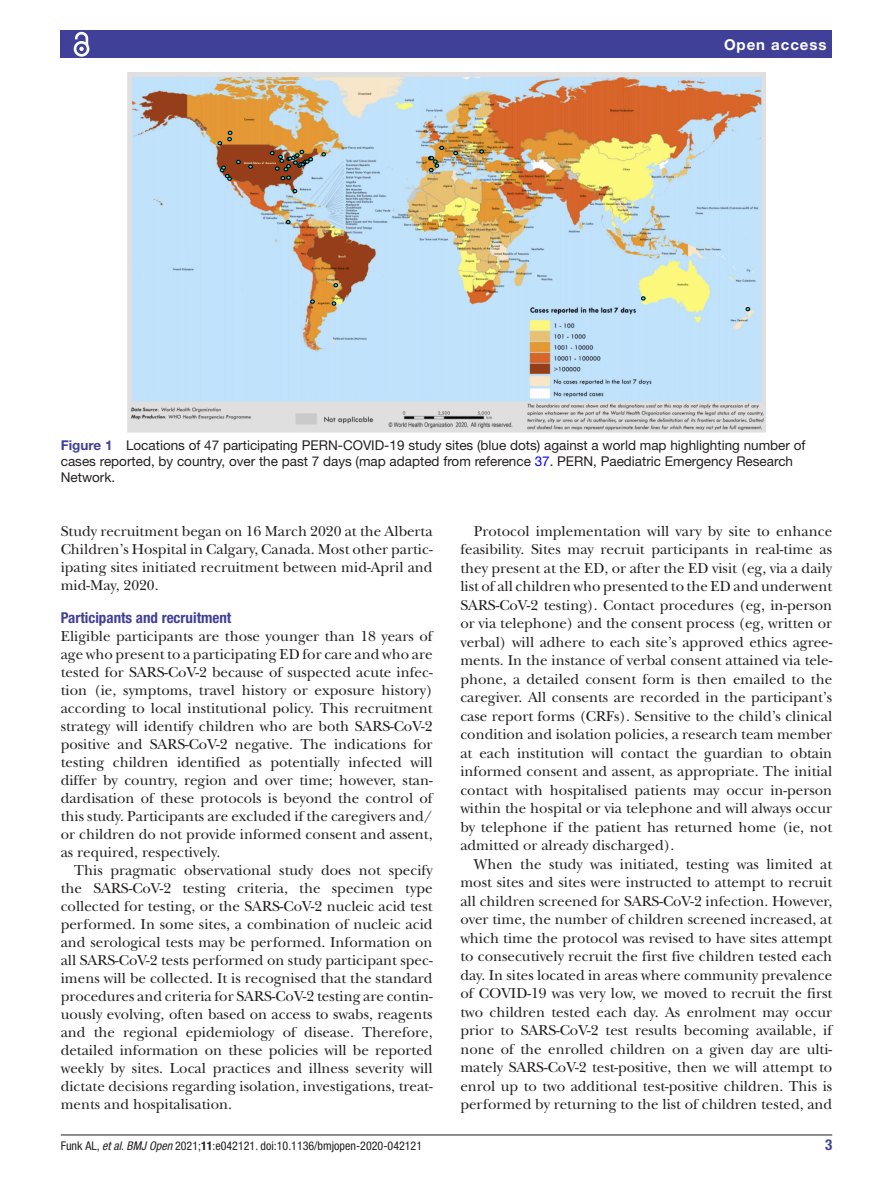
<style>
.page{position:relative;width:893px;height:1191px;background:#fff}
.page>*{position:absolute;margin:0;border:0;box-sizing:border-box;transform-origin:0 0}
.t1{font:15px/18.5px "New Baskerville";color:#231f20;text-align:justify}
.t2{font:700 condensed 15px "Helvetica Neue LT Std";color:#414099}
.t3{font:700 15px "Helvetica Neue LT Std";letter-spacing:.065em;color:#fff}
.t4{font:13.5px/16.2px "Helvetica Neue LT Std";color:#231f20}
.t5{font:condensed 12px "Helvetica Neue LT Std";color:#231f20}
.s1{font-weight:700;color:#414099}
.s2{color:#00f}
.s3{font-style:italic}
.s4{font-weight:700}
</style>
<div class="page">
<hr style="left:61px;top:1134px;width:771px;height:1px;background:#231f20">
<div style="left:61px;top:31px;width:771px;height:27px;background:#414099"></div>
<svg style="left:73px;top:31px;width:17px;height:26px"></svg>
<img style="left:128px;top:73px;width:637px;height:359px">
<p class="t3" style="left:724px;top:35px;width:104px">Open access</p>
<p class="t4" style="left:61px;top:436px;width:746px"><span class="s1">Figure 1</span> Locations of 47 participating PERN-COVID-19 study sites (blue dots) against a world map highlighting number of cases reported, by country, over the past 7 days (map adapted from reference <span class="s2">37</span>. PERN, Paediatric Emergency Research<br>Network.</p>
<p class="t1" style="left:61px;top:522px;width:373px;line-height:18px">Study recruitment began on 16 March 2020 at the Alberta Children’s Hospital in Calgary, Canada. Most other partic&shy;ipating sites initiated recruitment between mid-April and mid-May, 2020.</p>
<p class="t2" style="left:61px;top:609px;width:172px">Participants and recruitment</p>
<p class="t1" style="left:61px;top:627px;width:373px;line-height:18px">Eligible participants are those younger than 18 years of age who present to a participating ED for care and who are tested for SARS-CoV-2 because of suspected acute infec&shy;tion (ie, symptoms, travel history or exposure history) according to local institutional policy. This recruitment strategy will identify children who are both SARS-CoV-2 positive and SARS-CoV-2 negative. The indications for testing children identified as potentially infected will differ by country, region and over time; however, stan&shy;dardisation of these protocols is beyond the control of this study. Participants are excluded if the caregivers and/ or children do not provide informed consent and assent, as required, respectively.</p>
<p class="t1" style="left:61px;top:861px;width:373px;line-height:18px;text-indent:14px">This pragmatic observational study does not specify the SARS-CoV-2 testing criteria, the specimen type collected for testing, or the SARS-CoV-2 nucleic acid test performed. In some sites, a combination of nucleic acid and serological tests may be performed. Information on all SARS-CoV-2 tests performed on study participant spec&shy;imens will be collected. It is recognised that the standard procedures and criteria for SARS-CoV-2 testing are contin&shy;uously evolving, often based on access to swabs, reagents and the regional epidemiology of disease. Therefore, detailed information on these policies will be reported weekly by sites. Local practices and illness severity will dictate decisions regarding isolation, investigations, treat&shy;ments and hospitalisation.</p>
<p class="t1" style="left:460px;top:521px;width:373px;text-indent:13px">Protocol implementation will vary by site to enhance feasibility. Sites may recruit participants in real-time as they present at the ED, or after the ED visit (eg, via a daily list of all children who presented to the ED and underwent SARS-CoV-2 testing). Contact procedures (eg, in-person or via telephone) and the consent process (eg, written or verbal) will adhere to each site’s approved ethics agree&shy;ments. In the instance of verbal consent attained via tele&shy;phone, a detailed consent form is then emailed to the caregiver. All consents are recorded in the participant’s case report forms (CRFs). Sensitive to the child’s clinical condition and isolation policies, a research team member at each institution will contact the guardian to obtain informed consent and assent, as appropriate. The initial contact with hospitalised patients may occur in-person within the hospital or via telephone and will always occur by telephone if the patient has returned home (ie, not admitted or already discharged).</p>
<p class="t1" style="left:460px;top:854px;width:373px;text-indent:14px">When the study was initiated, testing was limited at most sites and sites were instructed to attempt to recruit all children screened for SARS-CoV-2 infection. However, over time, the number of children screened increased, at which time the protocol was revised to have sites attempt to consecutively recruit the first five children tested each day. In sites located in areas where community prevalence of COVID-19 was very low, we moved to recruit the first two children tested each day. As enrolment may occur prior to SARS-CoV-2 test results becoming available, if none of the enrolled children on a given day are ulti&shy;mately SARS-CoV-2 test-positive, then we will attempt to enrol up to two additional test-positive children. This is performed by returning to the list of children tested, and</p>
<p class="t5" style="left:61px;top:1138px;width:363px">Funk AL, <span class="s3">et al</span>. <span class="s3">BMJ Open</span> 2021;<span class="s4">11</span>:e042121. doi:10.1136/bmjopen-2020-042121</p>
<p class="t2" style="left:825px;top:1135px;width:9px">3</p>
</div>
